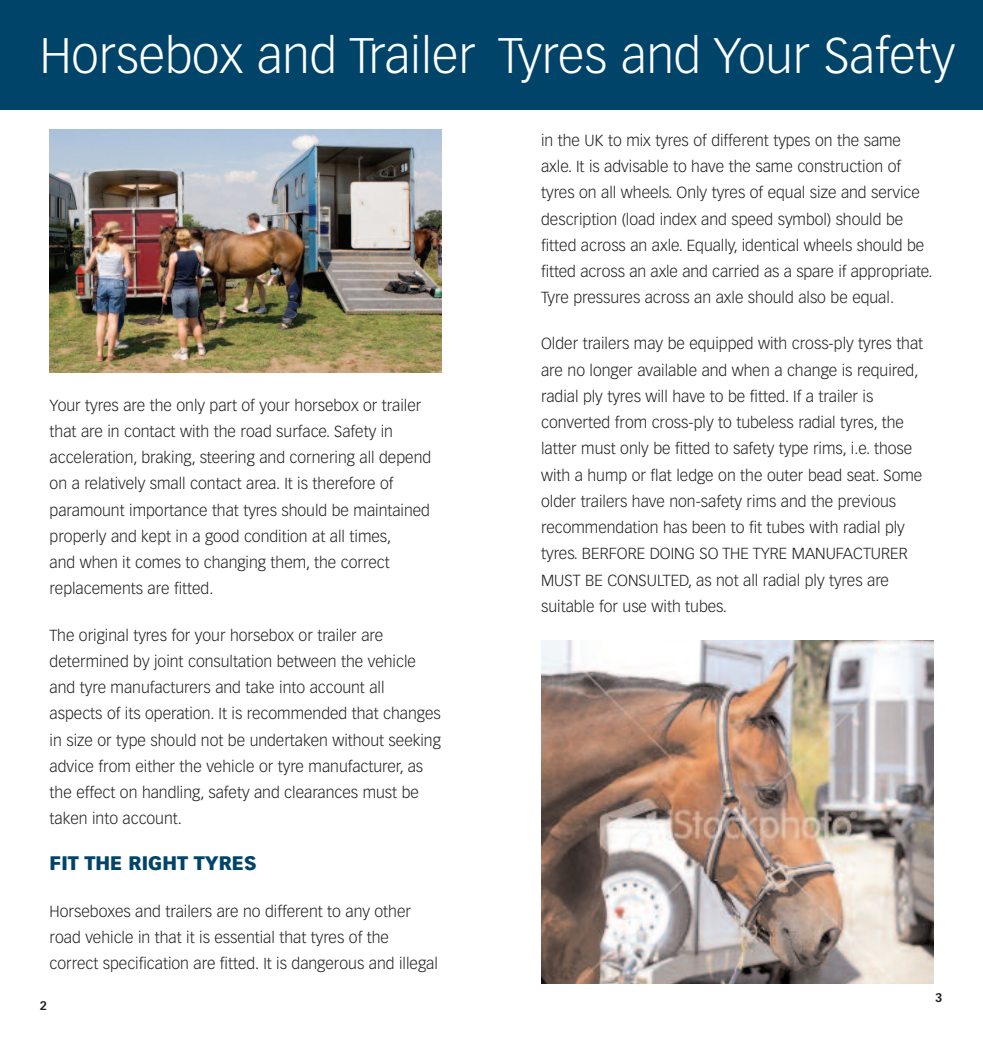
<style>
.page{position:relative;width:983px;height:1042px;background:#fff}
.page>*{position:absolute;margin:0;border:0;box-sizing:border-box;transform-origin:0 0}
.t1{font:300 49px "Vectora LH";color:#fff}
.t2{font:900 19.25px "Vectora LH";color:#00446a}
.t3{font:300 15.75px/26.2px "Vectora LH";color:#231f20}
.t4{font:700 12.25px "Vectora LH";color:#231f20}
</style>
<div class="page">
<div style="left:0;top:0;width:982px;height:109px;background:#00446a"></div>
<img style="left:50px;top:129px;width:391px;height:243px">
<img style="left:541px;top:640px;width:392px;height:343px">
<h1 class="t1" style="left:40px;top:35px;width:916px">Horsebox and Trailer Tyres and Your Safety</h1>
<p class="t3" style="left:50px;top:393px;width:383px">Your tyres are the only part of your horsebox or trailer that are in contact with the road surface. Safety in acceleration, braking, steering and cornering all depend on a relatively small contact area. It is therefore of paramount importance that tyres should be maintained properly and kept in a good condition at all times,<br>and when it comes to changing them, the correct replacements are fitted.</p>
<p class="t3" style="left:50px;top:623px;width:392px">The original tyres for your horsebox or trailer are determined by joint consultation between the vehicle and tyre manufacturers and take into account all aspects of its operation. It is recommended that changes in size or type should not be undertaken without seeking advice from either the vehicle or tyre manufacturer, as the effect on handling, safety and clearances must be taken into account.</p>
<p class="t2" style="left:50px;top:855px;width:208px">FIT THE RIGHT TYRES</p>
<p class="t3" style="left:50px;top:899px;width:389px">Horseboxes and trailers are no different to any other road vehicle in that it is essential that tyres of the correct specification are fitted. It is dangerous and illegal</p>
<p class="t4" style="left:40px;top:1000px;width:9px">2</p>
<p class="t3" style="left:541px;top:128px;width:393px">in the UK to mix tyres of different types on the same axle. It is advisable to have the same construction of tyres on all wheels. Only tyres of equal size and service description (load index and speed symbol) should be fitted across an axle. Equally, identical wheels should be fitted across an axle and carried as a spare if appropriate.<br>Tyre pressures across an axle should also be equal.</p>
<p class="t3" style="left:541px;top:332px;width:383px">Older trailers may be equipped with cross-ply tyres that are no longer available and when a change is required, radial ply tyres will have to be fitted. If a trailer is converted from cross-ply to tubeless radial tyres, the latter must only be fitted to safety type rims, i.e. those with a hump or flat ledge on the outer bead seat. Some older trailers have non-safety rims and the previous recommendation has been to fit tubes with radial ply tyres. BERFORE DOING SO THE TYRE MANUFACTURER MUST BE CONSULTED, as not all radial ply tyres are suitable for use with tubes.</p>
<p class="t4" style="left:934px;top:992px;width:9px">3</p>
</div>
